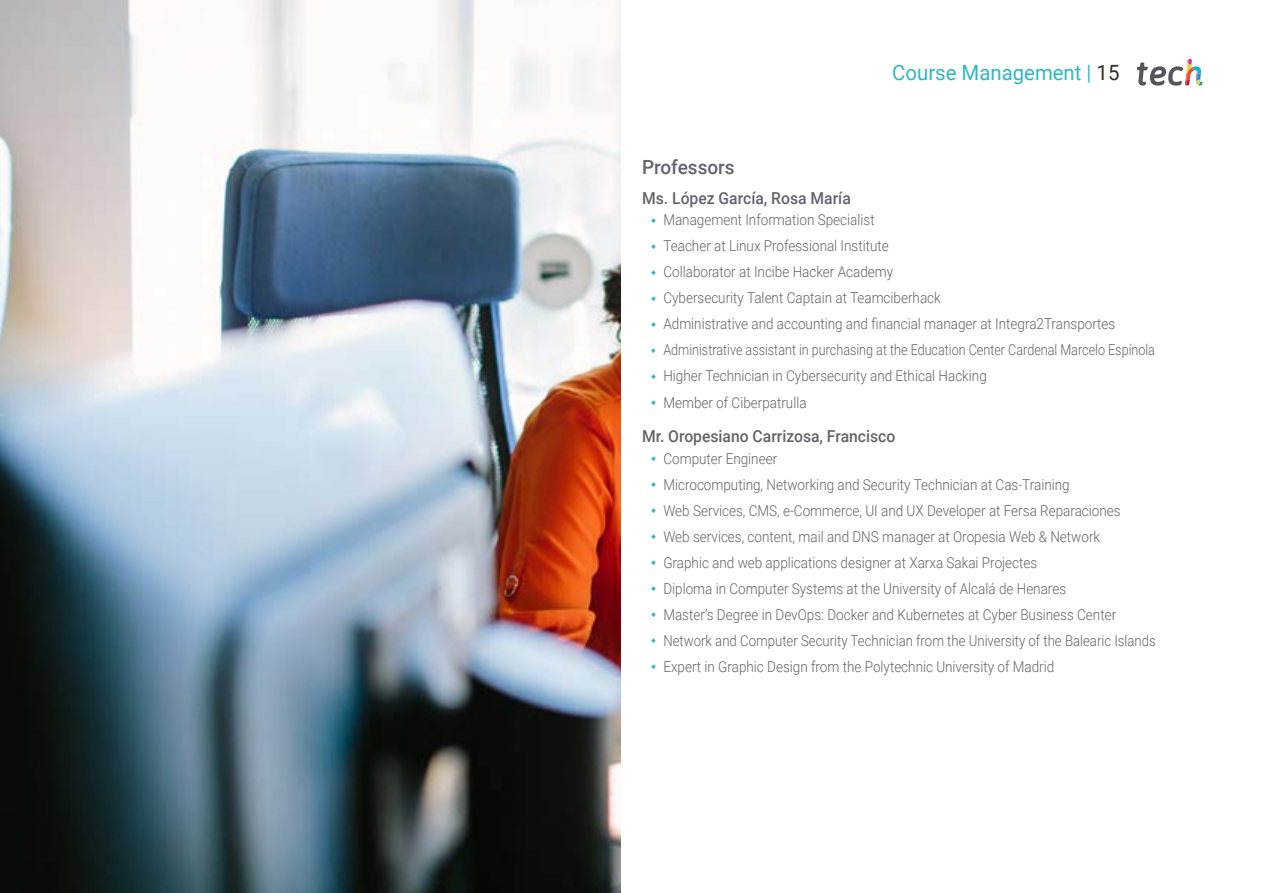
<style>
.page{position:relative;width:1263px;height:893px;background:#fff}
.page>*{position:absolute;margin:0;border:0;box-sizing:border-box;transform-origin:0 0}
.t1{font:21px "Roboto";color:#2db8c5}
.t2{font:500 19.5px "Roboto";color:#61646a}
.t3{font:500 16.5px "Roboto";color:#61646a;scale:.95 1}
.t4{font:300 15px/26px "Roboto";color:#61646a;scale:.9 1}
.s1{color:#312e20}
</style>
<div class="page">
<img style="left:0;top:0;width:621px;height:893px">
<svg style="left:1137px;top:59px;width:65px;height:27px"></svg>
<h2 class="t2" style="left:642px;top:154px;width:94px">Professors</h2>
<h1 class="t1" style="left:892px;top:57px;width:229px">Course Management | <span class="s1">15</span></h1>
<p class="t3" style="left:642px;top:186px;width:221px">Ms. López García, Rosa María</p>
<p class="t4" style="left:663px;top:206px;width:548px">Management Information Specialist<br>Teacher at Linux Professional Institute<br>Collaborator at Incibe Hacker Academy<br>Cybersecurity Talent Captain at Teamciberhack<br>Administrative and accounting and financial manager at Integra2Transportes Administrative assistant in purchasing at the Education Center Cardenal Marcelo Espínola Higher Technician in Cybersecurity and Ethical Hacking<br>Member of Ciberpatrulla</p>
<p class="t3" style="left:642px;top:425px;width:268px">Mr. Oropesiano Carrizosa, Francisco</p>
<p class="t4" style="left:663px;top:445px;width:549px">Computer Engineer<br>Microcomputing, Networking and Security Technician at Cas-Training<br>Web Services, CMS, e-Commerce, UI and UX Developer at Fersa Reparaciones<br>Web services, content, mail and DNS manager at Oropesia Web &amp; Network<br>Graphic and web applications designer at Xarxa Sakai Projectes<br>Diploma in Computer Systems at the University of Alcalá de Henares<br>Master’s Degree in DevOps: Docker and Kubernetes at Cyber Business Center Network and Computer Security Technician from the University of the Balearic Islands Expert in Graphic Design from the Polytechnic University of Madrid</p>
</div>
